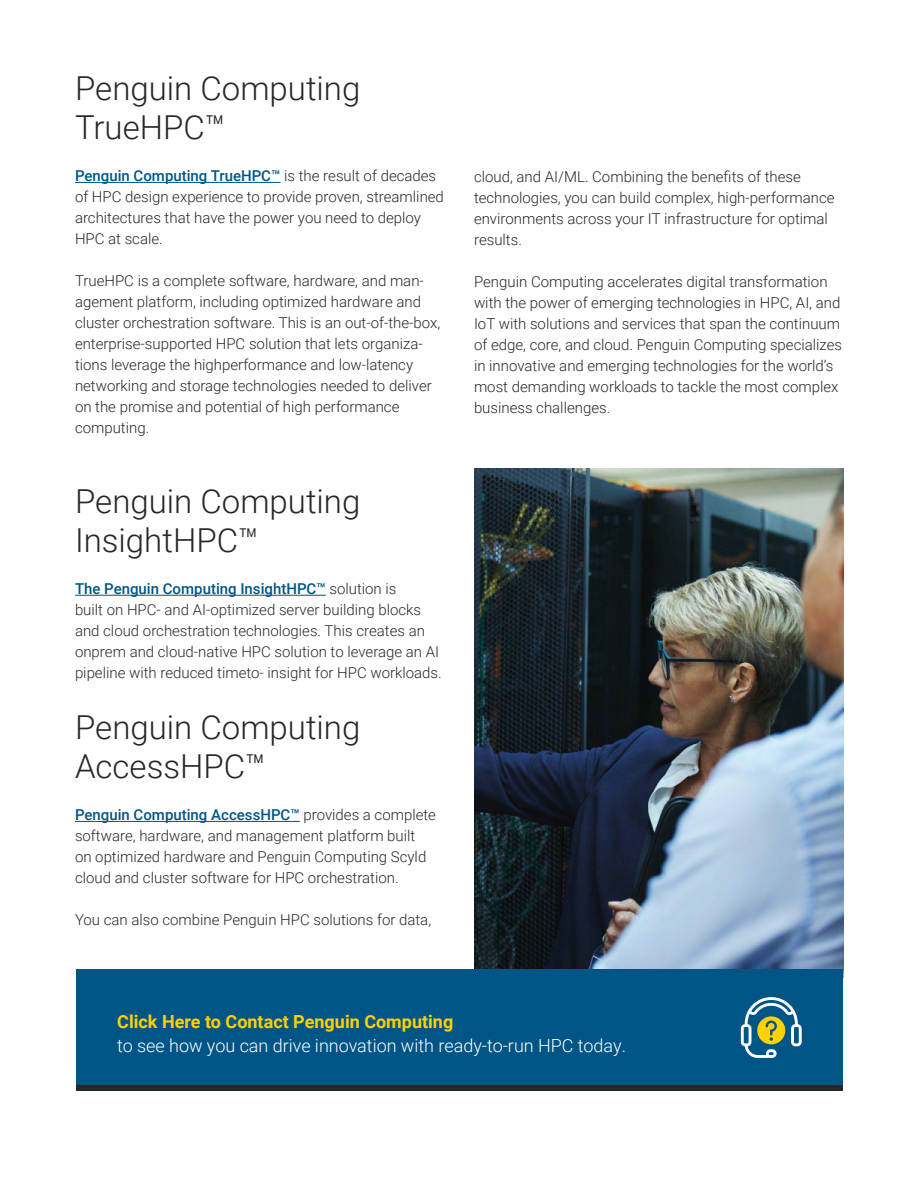
<style>
.page{position:relative;width:918px;height:1188px;background:#fff}
.page>*{position:absolute;margin:0;border:0;box-sizing:border-box;transform-origin:0 0}
.t1{font:300 33px/39.6px "Roboto";color:#25282a}
.t2{font:300 18px "Roboto";color:#fff}
.t3{font:700 18px "Roboto";color:#ffd100}
.t4{font:300 15px/21px "Roboto";color:#25282a}
.s1{font-weight:500;color:#005587}
</style>
<div class="page">
<img style="left:474px;top:468px;width:369px;height:502px">
<hr style="left:75px;top:182px;width:206px;height:1px;background:#005587">
<hr style="left:75px;top:595px;width:251px;height:1px;background:#005587">
<hr style="left:75px;top:821px;width:215px;height:1px;background:#005587">
<div style="left:76px;top:975px;width:767px;height:115px;background:#25282a"></div>
<div style="left:76px;top:970px;width:767px;height:115px;background:#005587"></div>
<svg style="left:741px;top:997px;width:61px;height:61px"></svg>
<h1 class="t1" style="left:75px;top:67px;width:287px">Penguin Computing<br>TrueHPC™</h1>
<p class="t4" style="left:75px;top:165px;width:371px"><span class="s1">Penguin Computing TrueHPC™</span> is the result of decades of HPC design experience to provide proven, streamlined architectures that have the power you need to deploy HPC at scale.</p>
<p class="t4" style="left:75px;top:270px;width:367px">TrueHPC is a complete software, hardware, and man&shy;agement platform, including optimized hardware and cluster orchestration software. This is an out-of-the-box, enterprise-supported HPC solution that lets organiza&shy;tions leverage the highperformance and low-latency networking and storage technologies needed to deliver on the promise and potential of high performance computing.</p>
<h1 class="t1" style="left:75px;top:480px;width:287px">Penguin Computing<br>InsightHPC™</h1>
<p class="t4" style="left:75px;top:578px;width:368px"><span class="s1">The Penguin Computing InsightHPC™</span> solution is<br>built on HPC- and AI-optimized server building blocks and cloud orchestration technologies. This creates an onprem and cloud-native HPC solution to leverage an AI pipeline with reduced timeto- insight for HPC workloads.</p>
<h1 class="t1" style="left:75px;top:706px;width:287px">Penguin Computing<br>AccessHPC™</h1>
<p class="t4" style="left:75px;top:804px;width:363px"><span class="s1">Penguin Computing AccessHPC™</span> provides a complete software, hardware, and management platform built<br>on optimized hardware and Penguin Computing Scyld cloud and cluster software for HPC orchestration.</p>
<p class="t4" style="left:75px;top:909px;width:358px">You can also combine Penguin HPC solutions for data,</p>
<p class="t4" style="left:474px;top:166px;width:362px">cloud, and AI/ML. Combining the benefits of these technologies, you can build complex, high-performance environments across your IT infrastructure for optimal results.</p>
<p class="t4" style="left:474px;top:271px;width:370px">Penguin Computing accelerates digital transformation with the power of emerging technologies in HPC, AI, and IoT with solutions and services that span the continuum of edge, core, and cloud. Penguin Computing specializes in innovative and emerging technologies for the world’s most demanding workloads to tackle the most complex business challenges.</p>
<p class="t3" style="left:117px;top:1009px;width:338px">Click Here to Contact Penguin Computing</p>
<p class="t2" style="left:117px;top:1033px;width:510px">to see how you can drive innovation with ready-to-run HPC today.</p>
</div>
